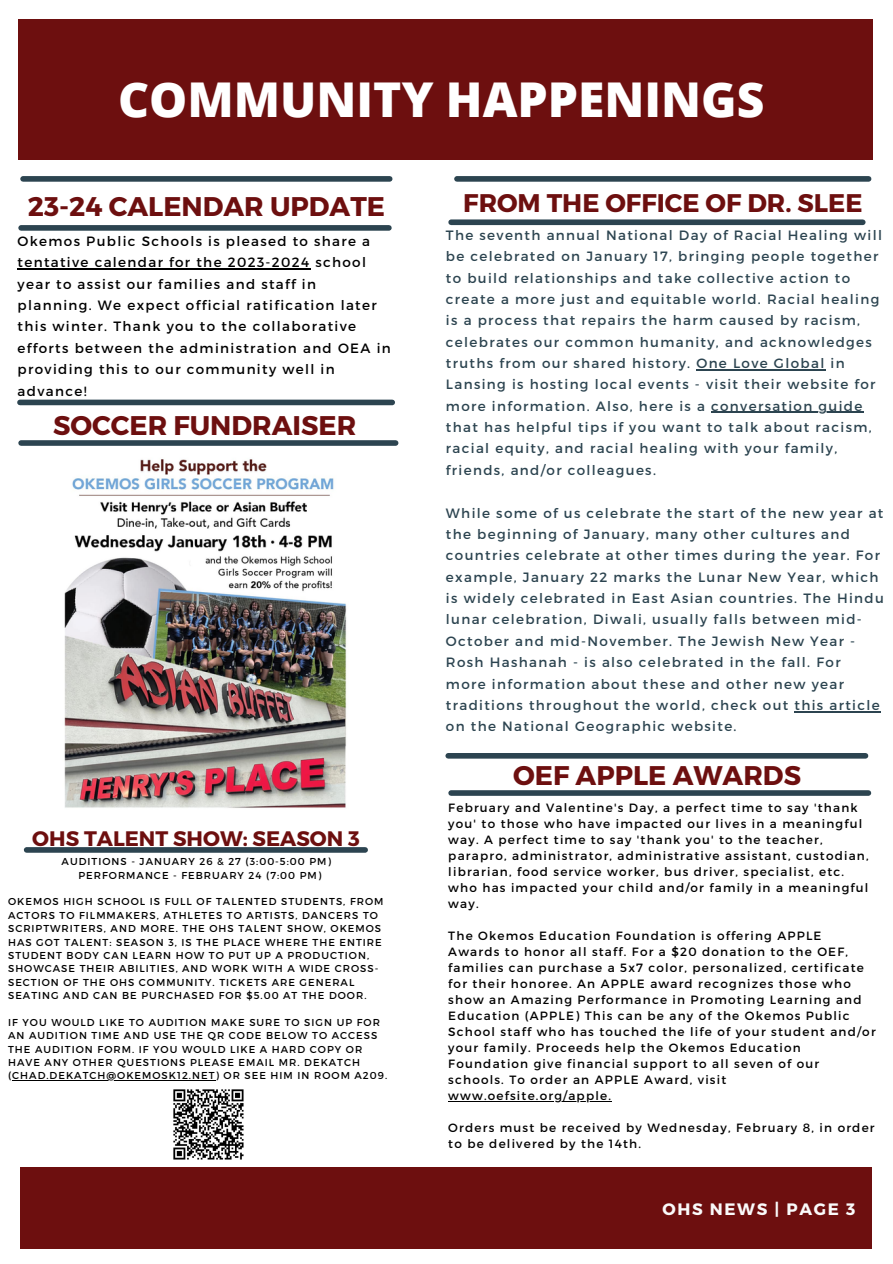
<style>
.page{position:relative;width:893px;height:1264px;background:#fff}
.page>*{position:absolute;margin:0;border:0;box-sizing:border-box;transform-origin:0 0}
.t1{font:800 48px "Open Sans";color:#fff}
.t2{font:700 27px "Montserrat";color:#6d0f0f}
.t3{font:700 25.5px "Montserrat";color:#6d0f0f}
.t4{font:700 21px "Montserrat";color:#6d0f0f}
.t5{font:700 16.5px "Montserrat";letter-spacing:.1em;color:#fafafa}
.t6{font:13.5px/21.3px "Montserrat";letter-spacing:.1em;color:#2c4450}
.t7{font:13.5px/21.3px "Montserrat";letter-spacing:.1em;color:#000}
.t8{font:12px/16px "Montserrat";letter-spacing:.1em;color:#000}
.t9{font:10.05px/13.4px "Montserrat";letter-spacing:.1em;color:#000}
</style>
<div class="page">
<div style="left:20px;top:1167px;width:851px;height:81px;background:#6d0f0f"></div>
<div style="left:23px;top:176px;width:366px;height:6px;background:#2c4450"></div>
<div style="left:21px;top:225px;width:368px;height:6px;background:#2c4450"></div>
<div style="left:18px;top:19px;width:855px;height:141px;background:#6d0f0f"></div>
<div style="left:451px;top:219px;width:411px;height:6px;background:#2c4450"></div>
<div style="left:457px;top:176px;width:411px;height:6px;background:#2c4450"></div>
<div style="left:20px;top:399px;width:372px;height:6px;background:#2c4450"></div>
<div style="left:21px;top:440px;width:374px;height:6px;background:#2c4450"></div>
<img style="left:64px;top:459px;width:283px;height:349px">
<hr style="left:696px;top:369px;width:129px;height:1px;background:#2c4450">
<hr style="left:711px;top:412px;width:152px;height:1px;background:#2c4450">
<hr style="left:794px;top:711px;width:86px;height:1px;background:#2c4450">
<div style="left:448px;top:753px;width:417px;height:5px;background:#2c4450"></div>
<div style="left:451px;top:790px;width:417px;height:5px;background:#2c4450"></div>
<div style="left:27px;top:847px;width:338px;height:5px;background:#2c4450"></div>
<img style="left:173px;top:1089px;width:71px;height:71px">
<hr style="left:18px;top:268px;width:292px;height:1px;background:#000">
<hr style="left:448px;top:1101px;width:160px;height:1px;background:#000">
<hr style="left:12px;top:1080px;width:203px;height:1px;background:#000">
<h1 class="t1" style="left:118px;top:66px;width:647px">COMMUNITY HAPPENINGS</h1>
<h2 class="t2" style="left:28px;top:188px;width:358px">23-24 CALENDAR UPDATE</h2>
<p class="t7" style="left:18px;top:230px;width:374px">Okemos Public Schools is pleased to share a tentative calendar for the 2023-2024 school year to assist our families and staff in planning. We expect official ratification later this winter. Thank you to the collaborative efforts between the administration and OEA in providing this to our community well in advance!</p>
<h2 class="t2" style="left:53px;top:407px;width:305px">SOCCER FUNDRAISER</h2>
<h3 class="t4" style="left:32px;top:825px;width:329px">OHS TALENT SHOW: SEASON 3</h3>
<p class="t9" style="left:78px;top:854px;width:254px;text-indent:-17px">AUDITIONS - JANUARY 26 &amp; 27 (3:00-5:00 PM)<br>PERFORMANCE - FEBRUARY 24 (7:00 PM)</p>
<p class="t9" style="left:8px;top:894px;width:377px">OKEMOS HIGH SCHOOL IS FULL OF TALENTED STUDENTS, FROM ACTORS TO FILMMAKERS, ATHLETES TO ARTISTS, DANCERS TO SCRIPTWRITERS, AND MORE. THE OHS TALENT SHOW, OKEMOS HAS GOT TALENT: SEASON 3, IS THE PLACE WHERE THE ENTIRE STUDENT BODY CAN LEARN HOW TO PUT UP A PRODUCTION, SHOWCASE THEIR ABILITIES, AND WORK WITH A WIDE CROSS-SECTION OF THE OHS COMMUNITY. TICKETS ARE GENERAL SEATING AND CAN BE PURCHASED FOR $5.00 AT THE DOOR.</p>
<p class="t9" style="left:8px;top:1015px;width:380px">IF YOU WOULD LIKE TO AUDITION MAKE SURE TO SIGN UP FOR AN AUDITION TIME AND USE THE QR CODE BELOW TO ACCESS THE AUDITION FORM. IF YOU WOULD LIKE A HARD COPY OR HAVE ANY OTHER QUESTIONS PLEASE EMAIL MR. DEKATCH (CHAD.DEKATCH@OKEMOSK12.NET) OR SEE HIM IN ROOM A209.</p>
<h3 class="t3" style="left:463px;top:186px;width:400px">FROM THE OFFICE OF DR. SLEE</h3>
<p class="t6" style="left:446px;top:224px;width:437px">The seventh annual National Day of Racial Healing will be celebrated on January 17, bringing people together to build relationships and take collective action to create a more just and equitable world. Racial healing is a process that repairs the harm caused by racism, celebrates our common humanity, and acknowledges truths from our shared history. One Love Global in Lansing is hosting local events - visit their website for more information. Also, here is a conversation guide that has helpful tips if you want to talk about racism, racial equity, and racial healing with your family, friends, and/or colleagues.</p>
<p class="t6" style="left:446px;top:501px;width:439px">While some of us celebrate the start of the new year at the beginning of January, many other cultures and countries celebrate at other times during the year. For example, January 22 marks the Lunar New Year, which is widely celebrated in East Asian countries. The Hindu lunar celebration, Diwali, usually falls between mid-October and mid-November. The Jewish New Year - Rosh Hashanah - is also celebrated in the fall. For<br>more information about these and other new year traditions throughout the world, check out this article on the National Geographic website.</p>
<h2 class="t2" style="left:513px;top:757px;width:289px">OEF APPLE AWARDS</h2>
<p class="t8" style="left:448px;top:799px;width:422px">February and Valentine's Day, a perfect time to say 'thank you' to those who have impacted our lives in a meaningful way. A perfect time to say 'thank you' to the teacher, parapro, administrator, administrative assistant, custodian, librarian, food service worker, bus driver, specialist, etc. who has impacted your child and/or family in a meaningful way.</p>
<p class="t8" style="left:448px;top:927px;width:429px">The Okemos Education Foundation is offering APPLE<br>Awards to honor all staff. For a $20 donation to the OEF, families can purchase a 5x7 color, personalized, certificate for their honoree. An APPLE award recognizes those who show an Amazing Performance in Promoting Learning and Education (APPLE) This can be any of the Okemos Public School staff who has touched the life of your student and/or your family. Proceeds help the Okemos Education Foundation give financial support to all seven of our schools. To order an APPLE Award, visit www.oefsite.org/apple.</p>
<p class="t8" style="left:448px;top:1119px;width:428px">Orders must be received by Wednesday, February 8, in order to be delivered by the 14th.</p>
<p class="t5" style="left:662px;top:1197px;width:194px">OHS NEWS | PAGE 3</p>
</div>
